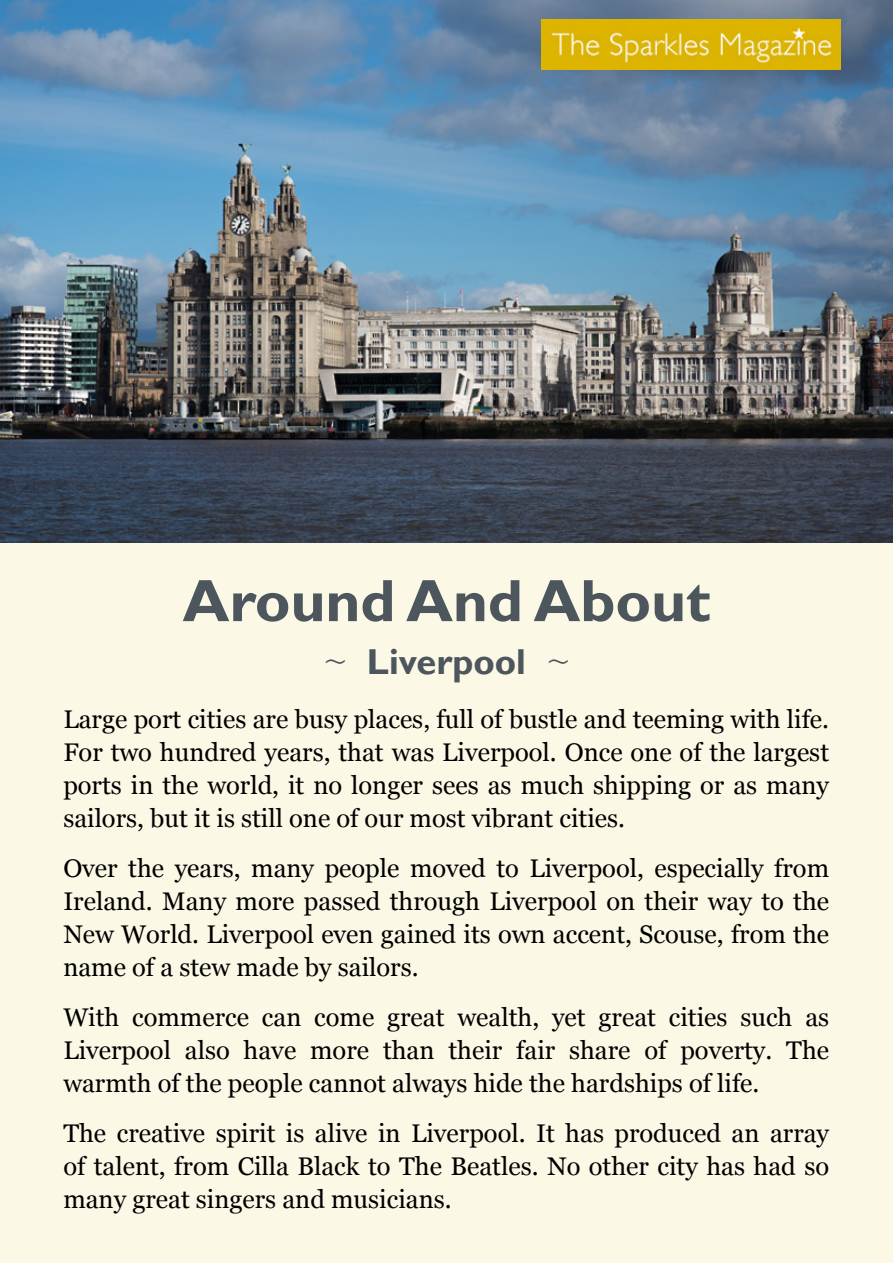
<style>
.page{position:relative;width:893px;height:1263px;background:#fff}
.page>*{position:absolute;margin:0;border:0;box-sizing:border-box;transform-origin:0 0}
.t1{font:700 60px "Gill Sans";color:#4c565c}
.t2{font:700 36px "Gill Sans";color:#4c565c}
.t3{font:25.5px/33px "Georgia";color:#000;text-align:justify}
.s1{font-weight:300;font-style:italic}
</style>
<div class="page">
<div style="left:0;top:33px;width:893px;height:1230px;background:#fcf8e6"></div>
<img style="left:0;top:0;width:893px;height:542px">
<img style="left:542px;top:19px;width:298px;height:50px">
<h1 class="t1" style="left:183px;top:565px;width:529px">Around And About</h1>
<h2 class="t2" style="left:323px;top:640px;width:248px"><span class="s1">~</span> Liverpool <span class="s1">~</span></h2>
<p class="t3" style="left:63px;top:702px;width:767px">Large port cities are busy places, full of bustle and teeming with life.<br>For two hundred years, that was Liverpool. Once one of the largest ports in the world, it no longer sees as much shipping or as many sailors, but it is still one of our most vibrant cities.</p>
<p class="t3" style="left:63px;top:851px;width:767px">Over the years, many people moved to Liverpool, especially from Ireland. Many more passed through Liverpool on their way to the New World. Liverpool even gained its own accent, Scouse, from the name of a stew made by sailors.</p>
<p class="t3" style="left:63px;top:1000px;width:767px">With commerce can come great wealth, yet great cities such as Liverpool also have more than their fair share of poverty. The warmth of the people cannot always hide the hardships of life.</p>
<p class="t3" style="left:63px;top:1116px;width:767px">The creative spirit is alive in Liverpool. It has produced an array of talent, from Cilla Black to The Beatles. No other city has had so many great singers and musicians.</p>
</div>
